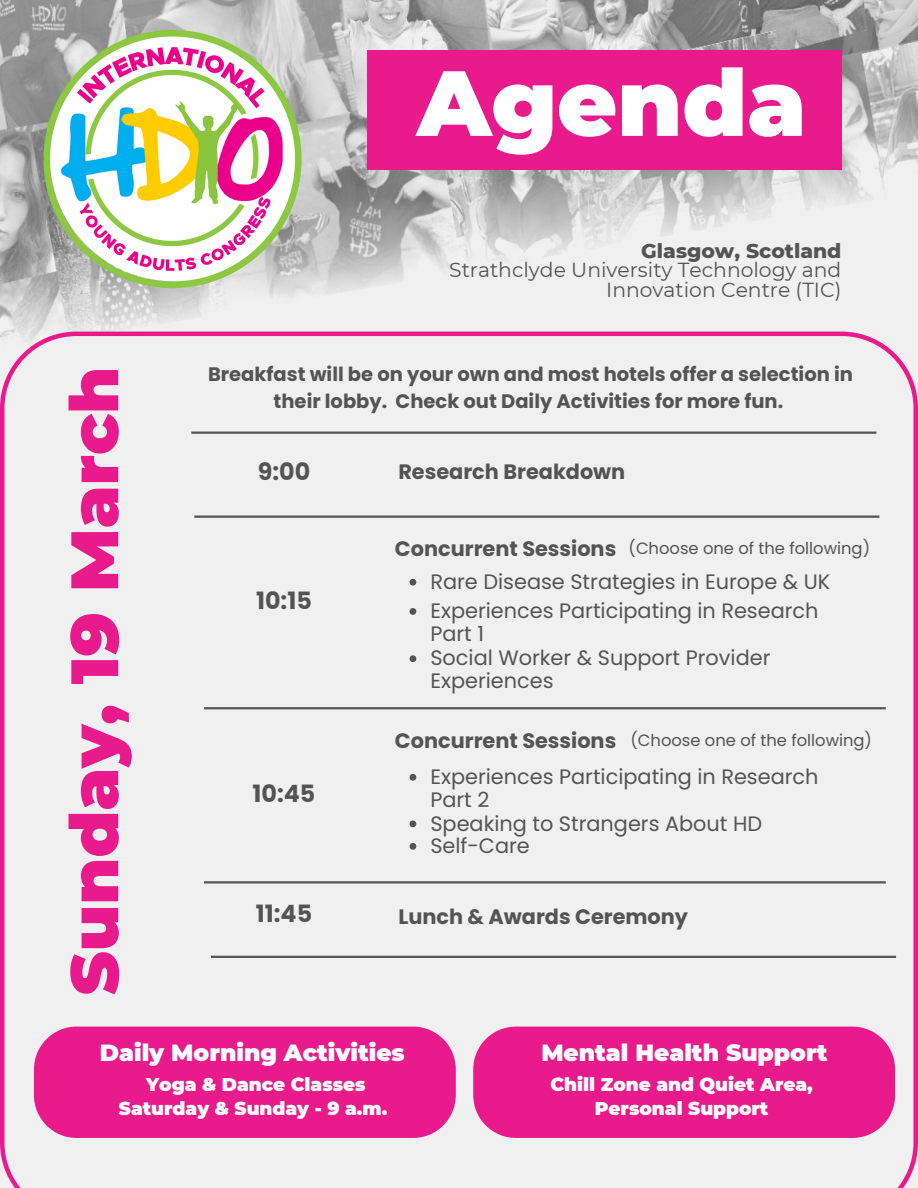
<style>
.page{position:relative;width:918px;height:1188px;background:#fff}
.page>*{position:absolute;margin:0;border:0;box-sizing:border-box;transform-origin:0 0}
.t1{font:900 92.25px "Montserrat";color:#fff}
.t2{font:900 66.9px "Montserrat";color:#e91b8c}
.t3{font:700 23.85px "Poppins";color:#545454}
.t4{font:900 23.4px "Montserrat";color:#fff}
.t5{font:20.85px/23px "Poppins";color:#545454}
.t6{font:700 20.85px "Poppins";color:#545454}
.t7{font:20.25px/19.2px "Montserrat";color:#545454;text-align:right}
.t8{font:800 20.25px "Montserrat";color:#545454}
.t9{font:700 19.5px/27px "Poppins";color:#545454;text-align:center}
.t10{font:900 18.45px/24.8px "Montserrat";color:#fff;text-align:center}
.t11{font:16.35px "Poppins";color:#545454}
</style>
<div class="page">
<img style="left:0;top:0;width:918px;height:332px">
<div style="left:0;top:332px;width:918px;height:856px;background:#f0f0f0"></div>
<hr style="left:194px;top:516px;width:685px;height:2px;background:#545454">
<img style="left:28px;top:0;width:300px;height:309px">
<div style="left:367px;top:50px;width:474px;height:119px;background:#e91b8c"></div>
<hr style="left:204px;top:881px;width:682px;height:3px;background:#545454">
<hr style="left:211px;top:956px;width:685px;height:2px;background:#545454">
<hr style="left:191px;top:432px;width:685px;height:2px;background:#545454">
<div style="left:34px;top:1027px;width:422px;height:111px;background:#e91b8c;border-radius:43px"></div>
<svg style="left:410px;top:579px;width:6px;height:7px"></svg>
<svg style="left:410px;top:608px;width:6px;height:7px"></svg>
<svg style="left:410px;top:655px;width:6px;height:7px"></svg>
<svg style="left:410px;top:774px;width:6px;height:7px"></svg>
<svg style="left:410px;top:820px;width:6px;height:7px"></svg>
<svg style="left:410px;top:843px;width:6px;height:7px"></svg>
<div style="left:473px;top:1027px;width:422px;height:111px;background:#e91b8c;border-radius:43px"></div>
<hr style="left:204px;top:707px;width:682px;height:2px;background:#545454">
<h1 class="t1" style="left:417px;top:47px;width:391px">Agenda</h1>
<p class="t8" style="left:641px;top:239px;width:202px">Glasgow, Scotland</p>
<p class="t7" style="left:449px;top:261px;width:394px">Strathclyde University Technology and<br>Innovation Centre (TIC)</p>
<h2 class="t2" style="left:53px;top:995px;width:630px;rotate:-90deg">Sunday, 19 March</h2>
<p class="t9" style="left:208px;top:361px;width:646px">Breakfast will be on your own and most hotels offer a selection in their lobby. Check out Daily Activities for more fun.</p>
<p class="t3" style="left:258px;top:455px;width:54px">9:00</p>
<p class="t6" style="left:398px;top:457px;width:228px">Research Breakdown</p>
<p class="t11" style="left:629px;top:537px;width:243px">(Choose one of the following)</p>
<p class="t6" style="left:395px;top:534px;width:223px">Concurrent Sessions</p>
<p class="t5" style="left:430px;top:570px;width:401px">Rare Disease Strategies in Europe &amp; UK</p>
<p class="t3" style="left:256px;top:584px;width:57px">10:15</p>
<p class="t5" style="left:430px;top:600px;width:390px;line-height:22.5px">Experiences Participating in Research<br>Part 1</p>
<p class="t5" style="left:430px;top:647px;width:342px;line-height:22.5px">Social Worker &amp; Support Provider<br>Experiences</p>
<p class="t6" style="left:395px;top:726px;width:223px">Concurrent Sessions</p>
<p class="t5" style="left:430px;top:765px;width:390px">Experiences Participating in Research<br>Part 2<br>Speaking to Strangers About HD<br>Self-Care</p>
<p class="t11" style="left:631px;top:729px;width:243px">(Choose one of the following)</p>
<p class="t3" style="left:253px;top:777px;width:64px">10:45</p>
<p class="t3" style="left:256px;top:897px;width:58px">11:45</p>
<p class="t6" style="left:398px;top:902px;width:291px">Lunch &amp; Awards Ceremony</p>
<p class="t4" style="left:100px;top:1039px;width:306px">Daily Morning Activities</p>
<p class="t10" style="left:119px;top:1072px;width:270px">Yoga &amp; Dance Classes<br>Saturday &amp; Sunday - 9 a.m.</p>
<p class="t4" style="left:541px;top:1039px;width:288px">Mental Health Support</p>
<p class="t10" style="left:550px;top:1072px;width:264px">Chill Zone and Quiet Area,<br>Personal Support</p>
</div>
